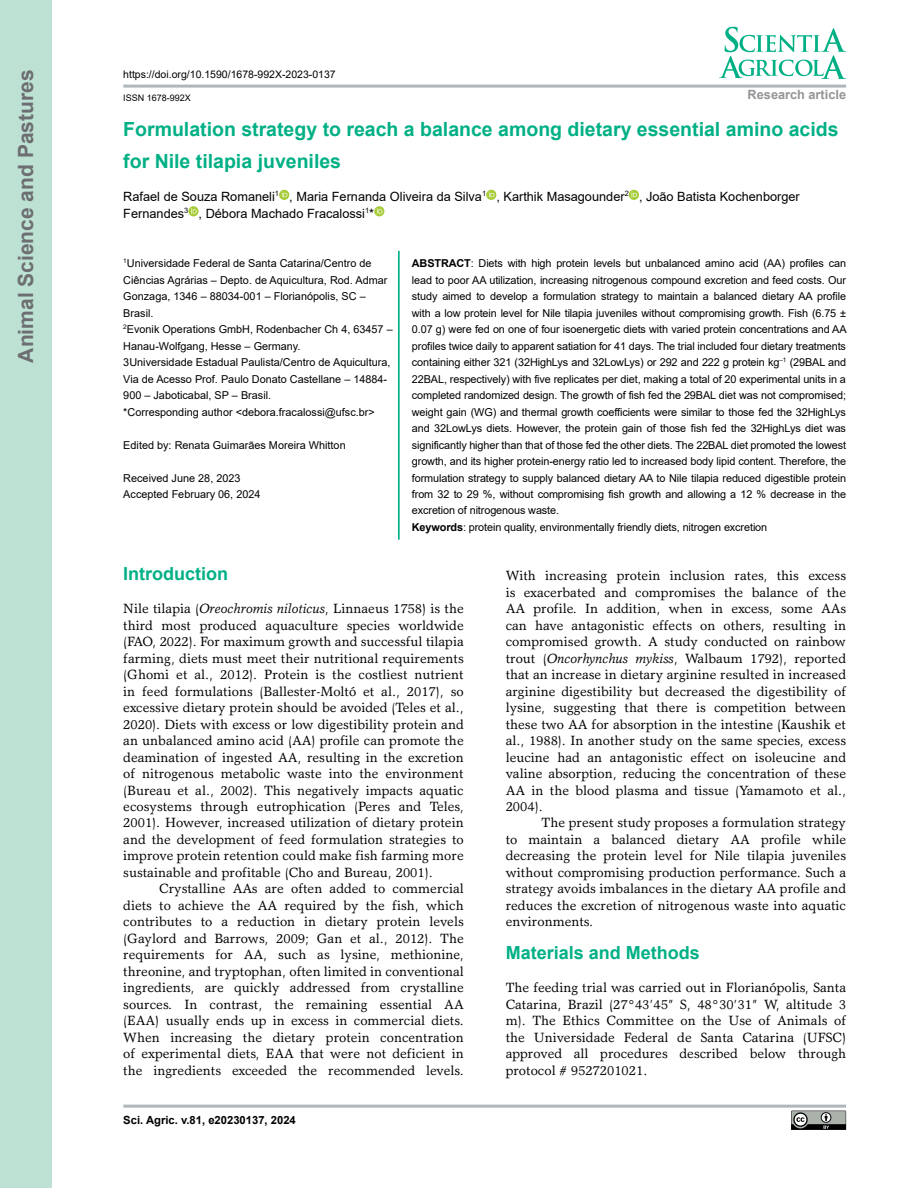
<style>
.page{position:relative;width:918px;height:1188px;background:#fff}
.page>*{position:absolute;margin:0;border:0;box-sizing:border-box;transform-origin:0 0}
.t1{font:700 21px "Arial";color:#6d6e71}
.t2{font:700 19.5px "Arial";color:#00b085}
.t3{font:700 18px "Arial";color:#00b085}
.t4{font:13.5px/16.5px "Garth Graphic";color:#000;text-align:justify}
.t5{font:12.75px/16.5px "Arial";color:#000}
.t6{font:700 12.75px "Arial";color:#939598}
.t7{font:700 11.25px "Arial";color:#000}
.t8{font:10.8px/16.5px "Arial";letter-spacing:-.01em;color:#000}
.t9{font:10.5px "Arial";color:#000}
.t10{font:9px "Arial";color:#000}
.s1{font-weight:700}
.s2{font-style:italic}
</style>
<div class="page">
<svg style="left:719px;top:27px;width:127px;height:52px"></svg>
<div style="left:0;top:0;width:51px;height:1188px;background:#bde2d4"></div>
<hr style="left:123px;top:85px;width:723px;height:3px;background:#b0b7bb">
<hr style="left:123px;top:1105px;width:723px;height:3px;background:#b0b7bb">
<svg style="left:791px;top:1111px;width:56px;height:19px"></svg>
<svg style="left:279px;top:190px;width:10px;height:10px"></svg>
<svg style="left:282px;top:192px;width:5px;height:5px"></svg>
<svg style="left:486px;top:190px;width:10px;height:10px"></svg>
<svg style="left:489px;top:192px;width:5px;height:5px"></svg>
<svg style="left:629px;top:190px;width:10px;height:10px"></svg>
<svg style="left:632px;top:192px;width:5px;height:5px"></svg>
<div style="left:188px;top:206px;width:11px;height:10px;background:#a6cc38;border-radius:50%"></div>
<svg style="left:191px;top:208px;width:6px;height:6px"></svg>
<svg style="left:374px;top:206px;width:10px;height:10px"></svg>
<svg style="left:377px;top:208px;width:6px;height:6px"></svg>
<hr style="left:398px;top:251px;width:2px;height:289px;background:#00b085">
<h1 class="t1" style="left:11px;top:363px;width:294px;rotate:-90deg">Animal Science and Pastures</h1>
<p class="t9" style="left:123px;top:67px;width:214px">https://doi.org/10.1590/1678-992X-2023-0137</p>
<p class="t10" style="left:123px;top:92px;width:69px">ISSN 1678-992X</p>
<p class="t6" style="left:748px;top:86px;width:100px">Research article</p>
<h2 class="t2" style="left:123px;top:115px;width:717px">Formulation strategy to reach a balance among dietary essential amino acids</h2>
<h2 class="t2" style="left:123px;top:148px;width:219px">for Nile tilapia juveniles</h2>
<p class="t5" style="left:123px;top:189px;width:678px">Rafael de Souza Romaneli<sup>1</sup> , Maria Fernanda Oliveira da Silva<sup>1</sup> , Karthik Masagounder<sup>2</sup> , João Batista Kochenborger<br>Fernandes<sup>3</sup> , Débora Machado Fracalossi<sup>1</sup>*</p>
<p class="t8" style="left:123px;top:255px;width:271px"><sup>1</sup>Universidade Federal de Santa Catarina/Centro de Ciências Agrárias – Depto. de Aquicultura, Rod. Admar Gonzaga, 1346 – 88034-001 – Florianópolis, SC – Brasil.<br><sup>2</sup>Evonik Operations GmbH, Rodenbacher Ch 4, 63457 – Hanau-Wolfgang, Hesse – Germany.<br>3Universidade Estadual Paulista/Centro de Aquicultura, Via de Acesso Prof. Paulo Donato Castellane – 14884- 900 – Jaboticabal, SP – Brasil.<br>*Corresponding author &lt;debora.fracalossi@ufsc.br&gt;</p>
<p class="t8" style="left:123px;top:436px;width:224px">Edited by: Renata Guimarães Moreira Whitton</p>
<p class="t8" style="left:123px;top:469px;width:139px">Received June 28, 2023<br>Accepted February 06, 2024</p>
<p class="t8" style="left:412px;top:255px;width:436px"><span class="s1">ABSTRACT</span>: Diets with high protein levels but unbalanced amino acid (AA) profiles can lead to poor AA utilization, increasing nitrogenous compound excretion and feed costs. Our study aimed to develop a formulation strategy to maintain a balanced dietary AA profile with a low protein level for Nile tilapia juveniles without compromising growth. Fish (6.75 ± 0.07 g) were fed on one of four isoenergetic diets with varied protein concentrations and AA profiles twice daily to apparent satiation for 41 days. The trial included four dietary treatments containing either 321 (32HighLys and 32LowLys) or 292 and 222 g protein kg<sup>–1</sup> (29BAL and 22BAL, respectively) with five replicates per diet, making a total of 20 experimental units in a completed randomized design. The growth of fish fed the 29BAL diet was not compromised; weight gain (WG) and thermal growth coefficients were similar to those fed the 32HighLys and 32LowLys diets. However, the protein gain of those fish fed the 32HighLys diet was significantly higher than that of those fed the other diets. The 22BAL diet promoted the lowest growth, and its higher protein-energy ratio led to increased body lipid content. Therefore, the formulation strategy to supply balanced dietary AA to Nile tilapia reduced digestible protein from 32 to 29 %, without compromising fish growth and allowing a 12 % decrease in the excretion of nitrogenous waste.<br><span class="s1">Keywords</span>: protein quality, environmentally friendly diets, nitrogen excretion</p>
<h3 class="t3" style="left:123px;top:561px;width:106px">Introduction</h3>
<p class="t4" style="left:123px;top:600px;width:342px">Nile tilapia (<span class="s2">Oreochromis niloticus</span>, Linnaeus 1758) is the third most produced aquaculture species worldwide (FAO, 2022). For maximum growth and successful tilapia farming, diets must meet their nutritional requirements (Ghomi et al., 2012). Protein is the costliest nutrient in feed formulations (Ballester-Moltó et al., 2017), so excessive dietary protein should be avoided (Teles et al., 2020). Diets with excess or low digestibility protein and an unbalanced amino acid (AA) profile can promote the deamination of ingested AA, resulting in the excretion of nitrogenous metabolic waste into the environment (Bureau et al., 2002). This negatively impacts aquatic ecosystems through eutrophication (Peres and Teles, 2001). However, increased utilization of dietary protein and the development of feed formulation strategies to improve protein retention could make fish farming more sustainable and profitable (Cho and Bureau, 2001).</p>
<p class="t4" style="left:123px;top:880px;width:342px;text-indent:36px">Crystalline AAs are often added to commercial diets to achieve the AA required by the fish, which contributes to a reduction in dietary protein levels (Gaylord and Barrows, 2009; Gan et al., 2012). The requirements for AA, such as lysine, methionine, threonine, and tryptophan, often limited in conventional ingredients, are quickly addressed from crystalline sources. In contrast, the remaining essential AA (EAA) usually ends up in excess in commercial diets.<br>When increasing the dietary protein concentration of experimental diets, EAA that were not deficient in the ingredients exceeded the recommended levels.</p>
<p class="t7" style="left:123px;top:1112px;width:174px">Sci. Agric. v.81, e20230137, 2024</p>
<p class="t4" style="left:506px;top:567px;width:342px">With increasing protein inclusion rates, this excess is exacerbated and compromises the balance of the AA profile. In addition, when in excess, some AAs can have antagonistic effects on others, resulting in compromised growth. A study conducted on rainbow trout (<span class="s2">Oncorhynchus mykiss</span>, Walbaum 1792), reported that an increase in dietary arginine resulted in increased arginine digestibility but decreased the digestibility of lysine, suggesting that there is competition between these two AA for absorption in the intestine (Kaushik et al., 1988). In another study on the same species, excess leucine had an antagonistic effect on isoleucine and valine absorption, reducing the concentration of these AA in the blood plasma and tissue (Yamamoto et al., 2004).</p>
<p class="t4" style="left:506px;top:814px;width:342px;text-indent:36px">The present study proposes a formulation strategy to maintain a balanced dietary AA profile while decreasing the protein level for Nile tilapia juveniles without compromising production performance. Such a strategy avoids imbalances in the dietary AA profile and reduces the excretion of nitrogenous waste into aquatic environments.</p>
<h3 class="t3" style="left:506px;top:940px;width:196px">Materials and Methods</h3>
<p class="t4" style="left:506px;top:979px;width:342px">The feeding trial was carried out in Florianópolis, Santa Catarina, Brazil (27°43’45” S, 48°30’31” W, altitude 3 m). The Ethics Committee on the Use of Animals of the Universidade Federal de Santa Catarina (UFSC) approved all procedures described below through protocol # 9527201021.</p>
</div>
